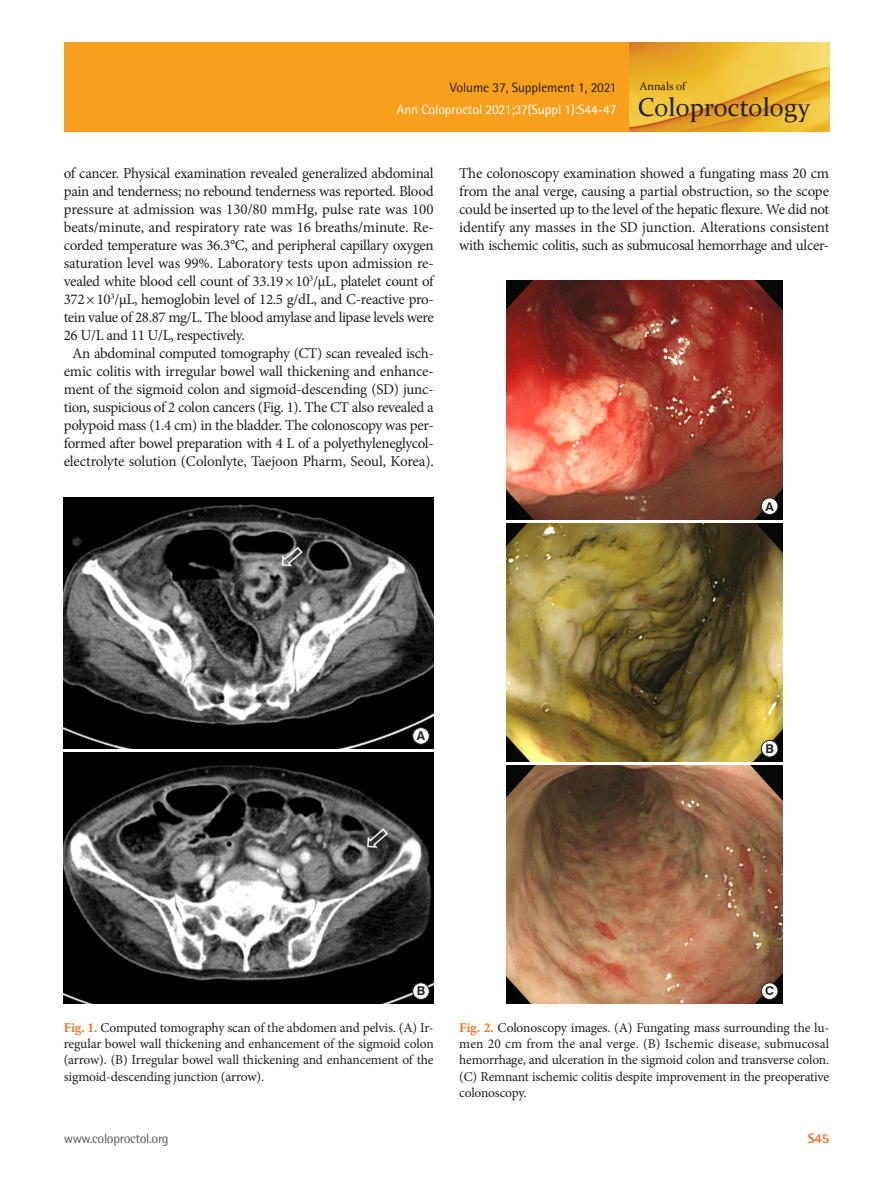
<style>
.page{position:relative;width:893px;height:1191px;background:#fff}
.page>*{position:absolute;margin:0;border:0;box-sizing:border-box;transform-origin:0 0}
.t1{font:25.95px "Constantia";color:#231f20}
.본문{font:15px/18px "Minion Pro";letter-spacing:-.025em;color:#231f20;text-align:center}
.본문_앞단락0{font:15px/18px "Minion Pro";letter-spacing:-.03em;color:#231f20;text-align:justify}
.표그림설명{font:13.5px/16.2px "Minion Pro";letter-spacing:-.015em;color:#231f20;text-align:justify}
.t2{font:13.5px "Rotis Semi Sans Std";letter-spacing:-.01em;color:#fff}
.t3{font:13.5px "Rotis Semi Sans Std";letter-spacing:-.01em;color:#231f20}
.t4{font:13.5px "Rotis Semi Sans Std";letter-spacing:-.025em;color:#57585a}
.t5{font:800 13.5px "Rotis Semi Sans Std";color:#f47721}
.t6{font:700 12.15px "Swiss 721 BT";color:#231f20}
.t7{font:11.25px "Constantia";color:#231f20}
.s1{font-weight:700;color:#f47721}
</style>
<div class="page">
<div style="left:64px;top:43px;width:565px;height:89px;background:#f89f1c"></div>
<img style="left:629px;top:43px;width:200px;height:89px">
<img style="left:506px;top:281px;width:276px;height:238px">
<img style="left:506px;top:523px;width:276px;height:238px">
<img style="left:506px;top:765px;width:276px;height:239px">
<div style="left:761px;top:498px;width:17px;height:16px;background:#fff;border-radius:50%"></div>
<div style="left:761px;top:498px;width:17px;height:17px;border:1px solid #231f20;border-radius:50%"></div>
<div style="left:761px;top:740px;width:17px;height:17px;background:#fff;border-radius:50%"></div>
<div style="left:761px;top:740px;width:17px;height:17px;border:1px solid #231f20;border-radius:50%"></div>
<div style="left:761px;top:982px;width:17px;height:17px;background:#fff;border-radius:50%"></div>
<div style="left:761px;top:982px;width:17px;height:17px;border:1px solid #231f20;border-radius:50%"></div>
<img style="left:64px;top:498px;width:370px;height:250px">
<img style="left:64px;top:753px;width:370px;height:251px">
<div style="left:413px;top:727px;width:16px;height:17px;background:#fff;border-radius:50%"></div>
<div style="left:412px;top:727px;width:17px;height:17px;border:1px solid #231f20;border-radius:50%"></div>
<div style="left:413px;top:982px;width:16px;height:17px;background:#fff;border-radius:50%"></div>
<div style="left:412px;top:982px;width:17px;height:17px;border:1px solid #231f20;border-radius:50%"></div>
<p class="t3" style="left:450px;top:80px;width:168px">Volume 37, Supplement 1, 2021</p>
<p class="t2" style="left:397px;top:102px;width:221px">Ann Coloproctol 2021;37(Suppl 1):S44-47</p>
<p class="t7" style="left:640px;top:79px;width:47px">Annals of</p>
<p class="t1" style="left:638px;top:90px;width:174px">Coloproctology</p>
<p class="본문_앞단락0" style="left:64px;top:164px;width:372px">of cancer. Physical examination revealed generalized abdominal pain and tenderness; no rebound tenderness was reported. Blood pressure at admission was 130/80 mmHg, pulse rate was 100 beats/minute, and respiratory rate was 16 breaths/minute. Re&shy;corded temperature was 36.3°C, and peripheral capillary oxygen saturation level was 99%. Laboratory tests upon admission re&shy;vealed white blood cell count of 33.19× 10<sup>3</sup>/μL, platelet count of 372× 10<sup>3</sup>/μL, hemoglobin level of 12.5 g/dL, and C-reactive pro&shy;tein value of 28.87 mg/L. The blood amylase and lipase levels were 26 U/L and 11 U/L, respectively.</p>
<p class="본문" style="left:64px;top:344px;width:372px">An abdominal computed tomography (CT) scan revealed isch&shy;emic colitis with irregular bowel wall thickening and enhance&shy;ment of the sigmoid colon and sigmoid-descending (SD) junc&shy;tion, suspicious of 2 colon cancers (Fig. 1). The CT also revealed a polypoid mass (1.4 cm) in the bladder. The colonoscopy was per&shy;formed after bowel preparation with 4 L of a polyethyleneglycol&shy;electrolyte solution (Colonlyte, Taejoon Pharm, Seoul, Korea).</p>
<p class="본문" style="left:459px;top:164px;width:371px;text-align:justify">The colonoscopy examination showed a fungating mass 20 cm from the anal verge, causing a partial obstruction, so the scope could be inserted up to the level of the hepatic flexure. We did not identify any masses in the SD junction. Alterations consistent with ischemic colitis, such as submucosal hemorrhage and ulcer-</p>
<p class="t6" style="left:765px;top:499px;width:10px">A</p>
<p class="t6" style="left:417px;top:728px;width:10px">A</p>
<p class="t6" style="left:765px;top:741px;width:10px">B</p>
<p class="t6" style="left:417px;top:983px;width:10px">B</p>
<p class="t6" style="left:765px;top:983px;width:10px">C</p>
<p class="표그림설명" style="left:64px;top:1019px;width:371px"><span class="s1">Fig. 1.</span> Computed tomography scan of the abdomen and pelvis. (A) Ir&shy;regular bowel wall thickening and enhancement of the sigmoid colon (arrow). (B) Irregular bowel wall thickening and enhancement of the sigmoid-descending junction (arrow).</p>
<p class="표그림설명" style="left:459px;top:1019px;width:371px"><span class="s1">Fig. 2.</span> Colonoscopy images. (A) Fungating mass surrounding the lu&shy;men 20 cm from the anal verge. (B) Ischemic disease, submucosal hemorrhage, and ulceration in the sigmoid colon and transverse colon. (C) Remnant ischemic colitis despite improvement in the preoperative colonoscopy.</p>
<p class="t4" style="left:64px;top:1130px;width:106px">www.coloproctol.org</p>
<p class="t5" style="left:808px;top:1129px;width:23px">S45</p>
</div>
